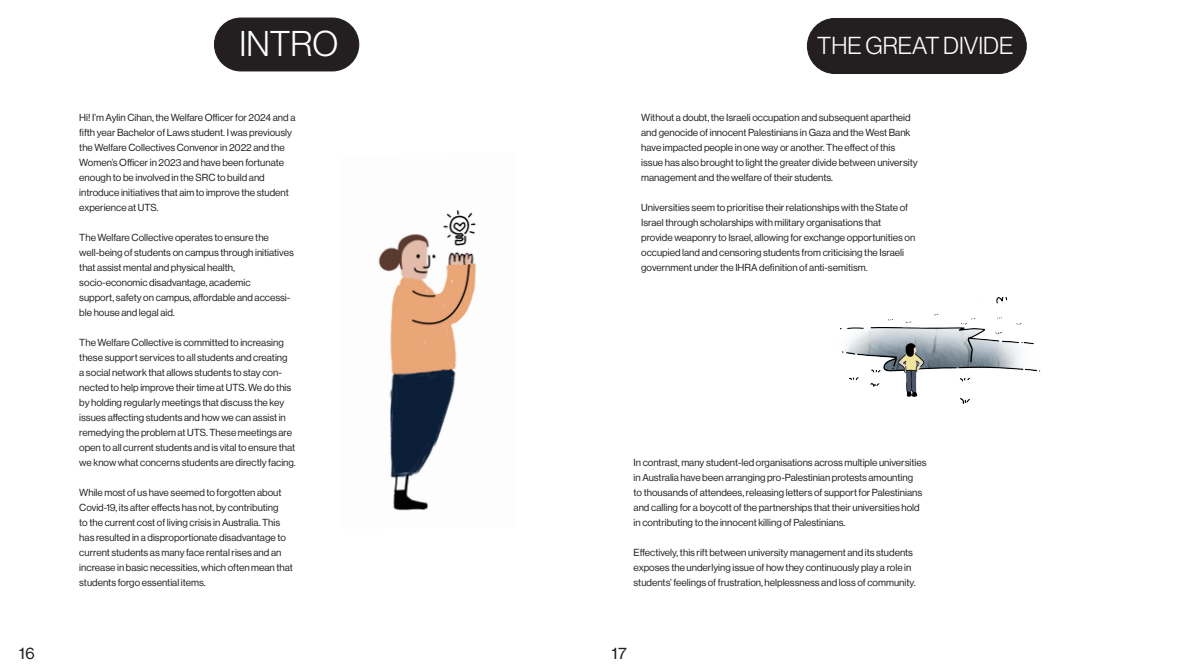
<style>
.page{position:relative;width:1191px;height:667px;background:#fff}
.page>*{position:absolute;margin:0;border:0;box-sizing:border-box;transform-origin:0 0}
.t1{font:35px "N Haas Grotesk DS Pro 45 Lt";color:#fff}
.t2{font:24px "N Haas Grotesk DS Pro 45 Lt";color:#fff}
.t3{font:15px "N Haas Grotesk TX Pro 55 Rg";color:#231f20}
.t4{font:10px/15px "N Haas Grotesk DS Pro 55 Rg";color:#231f20}
</style>
<div class="page">
<img style="left:378px;top:210px;width:98px;height:301px">
<div style="left:807px;top:18px;width:219px;height:55px;background:#231f20;border-radius:27px"></div>
<div style="left:807px;top:18px;width:219px;height:56px;border:1px solid #231f20;border-radius:27px"></div>
<img style="left:840px;top:297px;width:201px;height:107px">
<div style="left:214px;top:18px;width:145px;height:53px;background:#231f20;border-radius:26px"></div>
<div style="left:214px;top:18px;width:145px;height:53px;border:1px solid #231f20;border-radius:26px"></div>
<p class="t1" style="left:239px;top:24px;width:100px">INTRO</p>
<p class="t4" style="left:79px;top:110px;width:218px">Hi! I’m Aylin Cihan, the Welfare Officer for 2024 and a fifth year Bachelor of Laws student. I was previously the Welfare Collectives Convenor in 2022 and the Women’s Officer in 2023 and have been fortunate enough to be involved in the SRC to build and</p>
<p class="t4" style="left:79px;top:185px;width:211px">introduce initiatives that aim to improve the student experience at UTS.</p>
<p class="t4" style="left:79px;top:230px;width:191px">The Welfare Collective operates to ensure the</p>
<p class="t4" style="left:79px;top:245px;width:216px">well-being of students on campus through initiatives that assist mental and physical health,</p>
<p class="t4" style="left:79px;top:275px;width:173px">socio-economic disadvantage, academic</p>
<p class="t4" style="left:79px;top:290px;width:212px">support, safety on campus, affordable and accessi&shy;ble house and legal aid.</p>
<p class="t4" style="left:79px;top:335px;width:218px">The Welfare Collective is committed to increasing these support services to all students and creating<br>a social network that allows students to stay con&shy;nected to help improve their time at UTS. We do this by holding regularly meetings that discuss the key issues affecting students and how we can assist in remedying the problem at UTS. These meetings are open to all current students and is vital to ensure that we know what concerns students are directly facing.</p>
<p class="t4" style="left:79px;top:485px;width:215px">While most of us have seemed to forgotten about Covid-19, its after effects has not, by contributing<br>to the current cost of living crisis in Australia. This has resulted in a disproportionate disadvantage to current students as many face rental rises and an increase in basic necessities, which often mean that students forgo essential items.</p>
<p class="t2" style="left:817px;top:32px;width:198px">THE GREAT DIVIDE</p>
<p class="t4" style="left:641px;top:110px;width:278px">Without a doubt, the Israeli occupation and subsequent apartheid and genocide of innocent Palestinians in Gaza and the West Bank have impacted people in one way or another. The effect of this issue has also brought to light the greater divide between university management and the welfare of their students.</p>
<p class="t4" style="left:641px;top:200px;width:268px">Universities seem to prioritise their relationships with the State of<br>Israel through scholarships with military organisations that</p>
<p class="t4" style="left:641px;top:230px;width:275px">provide weaponry to Israel, allowing for exchange opportunities on occupied land and censoring students from criticising the Israeli government under the IHRA definition of anti-semitism.</p>
<p class="t4" style="left:633px;top:455px;width:294px">In contrast, many student-led organisations across multiple universities in Australia have been arranging pro-Palestinian protests amounting<br>to thousands of attendees, releasing letters of support for Palestinians and calling for a boycott of the partnerships that their universities hold in contributing to the innocent killing of Palestinians.</p>
<p class="t4" style="left:633px;top:545px;width:283px">Effectively, this rift between university management and its students exposes the underlying issue of how they continuously play a role in students’ feelings of frustration, helplessness and loss of community.</p>
<h3 class="t3" style="left:19px;top:643px;width:18px">16</h3>
<h3 class="t3" style="left:611px;top:643px;width:17px">17</h3>
</div>
